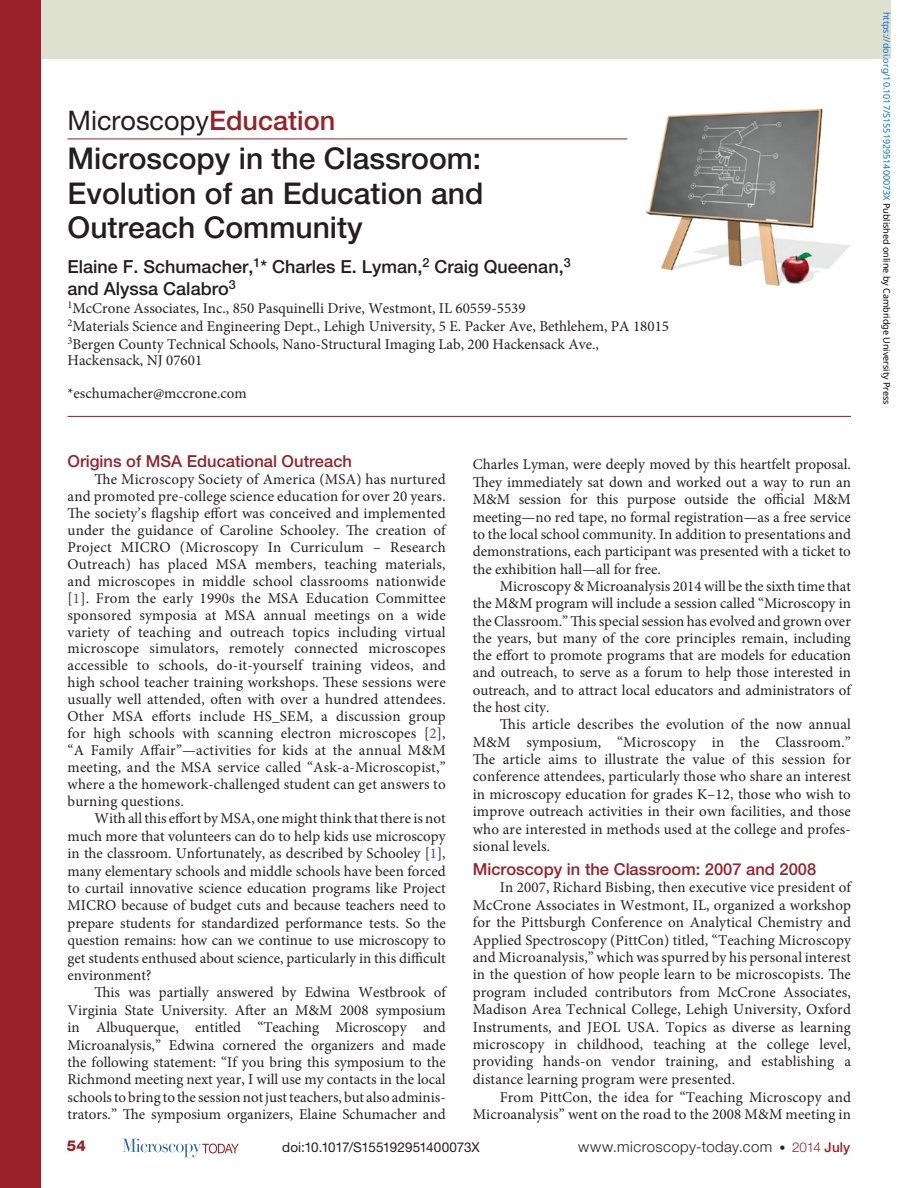
<style>
.page{position:relative;width:905px;height:1188px;background:#fff}
.page>*{position:absolute;margin:0;border:0;box-sizing:border-box;transform-origin:0 0}
.pAtl{font:500 30px/34.5px "Helvetica Neue LT Std";color:#231f20;text-align:justify}
.pStl{font:27px "Helvetica Neue LT Std";color:#231f20}
.pAu{font:500 18px/21.8px "Helvetica Neue LT Std";color:#231f20}
.pSec1ttl{font:500 16.5px "Helvetica Neue LT Std";color:#98212a}
.pPara{font:15px/17.4px "Minion Pro";color:#231f20;text-align:justify}
.pFirstpara{font:15px/17px "Minion Pro";letter-spacing:.01em;color:#231f20;text-align:justify}
.pAffiliation{font:15px/16.5px "Minion Pro";color:#231f20}
.t1{font:300 15px "Helvetica Neue LT Std";letter-spacing:.03em;color:#231f20}
.pCorresp{font:15px "Minion Pro";color:#231f20}
.t2{font:800 15px "Helvetica Neue LT Std";color:#98212a}
.t3{font:13.5px "Helvetica Neue LT Std";letter-spacing:-.015em;color:#231f20}
.t4{font:9px "Noto Sans";color:#0172cf}
.s1{font-weight:500;color:#98212a}
.s2{color:#3a53a3}
.s3{font-size:12px}
.s4{font-size:13.5px;color:#98212a}
.s5{font-weight:500;font-size:13.5px;color:#98212a}
.s6{color:#000}
</style>
<div class="page">
<svg style="left:122px;top:1139px;width:117px;height:18px"></svg>
<div style="left:0;top:0;width:904px;height:58px;background:#dfe1d0"></div>
<div style="left:0;top:0;width:41px;height:1188px;background:#98212a"></div>
<img style="left:645px;top:108px;width:205px;height:177px">
<hr style="left:68px;top:139px;width:559px;height:1px;background:#98212a">
<hr style="left:68px;top:416px;width:782px;height:1px;background:#98212a">
<img style="left:891px;top:0;width:13px;height:58px">
<p class="pStl" style="left:68px;top:104px;width:269px">Microscopy<span class="s1">Education</span></p>
<p class="pAtl" style="left:68px;top:141px;width:417px">Microscopy in the Classroom:<br>Evolution of an Education and Outreach Community</p>
<p class="pAu" style="left:68px;top:255px;width:504px">Elaine F. Schumacher,<sup>1</sup>* Charles E. Lyman,<sup>2</sup> Craig Queenan,<sup>3 </sup>and Alyssa Calabro<sup>3</sup></p>
<p class="pAffiliation" style="left:68px;top:300px;width:459px"><sup>1</sup>McCrone Associates, Inc., 850 Pasquinelli Drive, Westmont, IL 60559-5539</p>
<p class="pAffiliation" style="left:68px;top:318px;width:603px"><sup>2</sup>Materials Science and Engineering Dept., Lehigh University, 5 E. Packer Ave, Bethlehem, PA 18015</p>
<p class="pAffiliation" style="left:68px;top:336px;width:533px"><sup>3</sup>Bergen County Technical Schools, Nano-Structural Imaging Lab, 200 Hackensack Ave.,<br>Hackensack, NJ 07601</p>
<p class="pCorresp" style="left:68px;top:383px;width:181px">*eschumacher@mccrone.com</p>
<p class="pSec1ttl" style="left:68px;top:451px;width:286px">Origins of MSA Educational Outreach</p>
<p class="pFirstpara" style="left:68px;top:471px;width:380px;text-indent:27px">The Microscopy Society of America (MSA) has nurtured and promoted pre-college science education for over 20 years.<br>The society’s flagship effort was conceived and implemented under the guidance of Caroline Schooley. The creation of Project MICRO (Microscopy In Curriculum – Research Outreach) has placed MSA members, teaching materials, and microscopes in middle school classrooms nationwide [<span class="s2">1</span>]. From the early 1990s the MSA Education Committee sponsored symposia at MSA annual meetings on a wide variety of teaching and outreach topics including virtual microscope simulators, remotely connected microscopes accessible to schools, do-it-yourself training videos, and high school teacher training workshops. These sessions were usually well attended, often with over a hundred attendees.<br>Other MSA efforts include HS_SEM, a discussion group for high schools with scanning electron microscopes [<span class="s2">2</span>], “A Family Affair”—activities for kids at the annual M&amp;M meeting, and the MSA service called “Ask-a-Microscopist,” where a the homework-challenged student can get answers to burning questions.</p>
<p class="pPara" style="left:68px;top:810px;width:380px;text-indent:27px">With all this effort by MSA, one might think that there is not much more that volunteers can do to help kids use microscopy in the classroom. Unfortunately, as described by Schooley [<span class="s2">1</span>], many elementary schools and middle schools have been forced to curtail innovative science education programs like Project MICRO because of budget cuts and because teachers need to prepare students for standardized performance tests. So the question remains: how can we continue to use microscopy to get students enthused about science, particularly in this difficult environment?</p>
<p class="pPara" style="left:68px;top:984px;width:380px;text-indent:27px">This was partially answered by Edwina Westbrook of Virginia State University. After an M&amp;M 2008 symposium in Albuquerque, entitled “Teaching Microscopy and Microanalysis,” Edwina cornered the organizers and made the following statement: “If you bring this symposium to the Richmond meeting next year, I will use my contacts in the local schools to bring to the session not just teachers, but also adminis&shy;trators.” The symposium organizers, Elaine Schumacher and</p>
<p class="pPara" style="left:472px;top:456px;width:380px">Charles Lyman, were deeply moved by this heartfelt proposal.<br>They immediately sat down and worked out a way to run an M&amp;M session for this purpose outside the official M&amp;M meeting—no red tape, no formal registration—as a free service to the local school community. In addition to presentations and demonstrations, each participant was presented with a ticket to the exhibition hall—all for free.</p>
<p class="pPara" style="left:472px;top:578px;width:380px;text-indent:27px">Microscopy &amp; Microanalysis 2014 will be the sixth time that the M&amp;M program will include a session called “Microscopy in the Classroom.” This special session has evolved and grown over the years, but many of the core principles remain, including the effort to promote programs that are models for education and outreach, to serve as a forum to help those interested in outreach, and to attract local educators and administrators of the host city.</p>
<p class="pPara" style="left:472px;top:716px;width:380px;text-indent:27px">This article describes the evolution of the now annual M&amp;M symposium, “Microscopy in the Classroom.” The article aims to illustrate the value of this session for conference attendees, particularly those who share an interest in microscopy education for grades K–12, those who wish to improve outreach activities in their own facilities, and those who are interested in methods used at the college and profes&shy;sional levels.</p>
<p class="pSec1ttl" style="left:472px;top:859px;width:345px">Microscopy in the Classroom: 2007 and 2008</p>
<p class="pFirstpara" style="left:472px;top:879px;width:380px;line-height:17.4px;text-indent:27px">In 2007, Richard Bisbing, then executive vice president of McCrone Associates in Westmont, IL, organized a workshop for the Pittsburgh Conference on Analytical Chemistry and Applied Spectroscopy (PittCon) titled, “Teaching Microscopy and Microanalysis,” which was spurred by his personal interest in the question of how people learn to be microscopists. The program included contributors from McCrone Associates, Madison Area Technical College, Lehigh University, Oxford Instruments, and JEOL USA. Topics as diverse as learning microscopy in childhood, teaching at the college level, providing hands-on vendor training, and establishing a distance learning program were presented.</p>
<p class="pPara" style="left:472px;top:1088px;width:380px;text-align:right">From PittCon, the idea for “Teaching Microscopy and<br>Microanalysis” went on the road to the 2008 M&amp;M meeting in</p>
<p class="t2" style="left:67px;top:1137px;width:21px">54</p>
<p class="t3" style="left:282px;top:1139px;width:199px">doi:10.1017/S155192951400073X</p>
<p class="t1" style="left:578px;top:1138px;width:273px">www.microscopy-today.com <span class="s3">•</span> <span class="s4">2014</span> <span class="s5">July</span></p>
<p class="t4" style="left:893px;top:12px;width:395px;rotate:90deg">https://doi.org/10.1017/S155192951400073X <span class="s6">Published online by Cambridge University Press</span></p>
</div>
